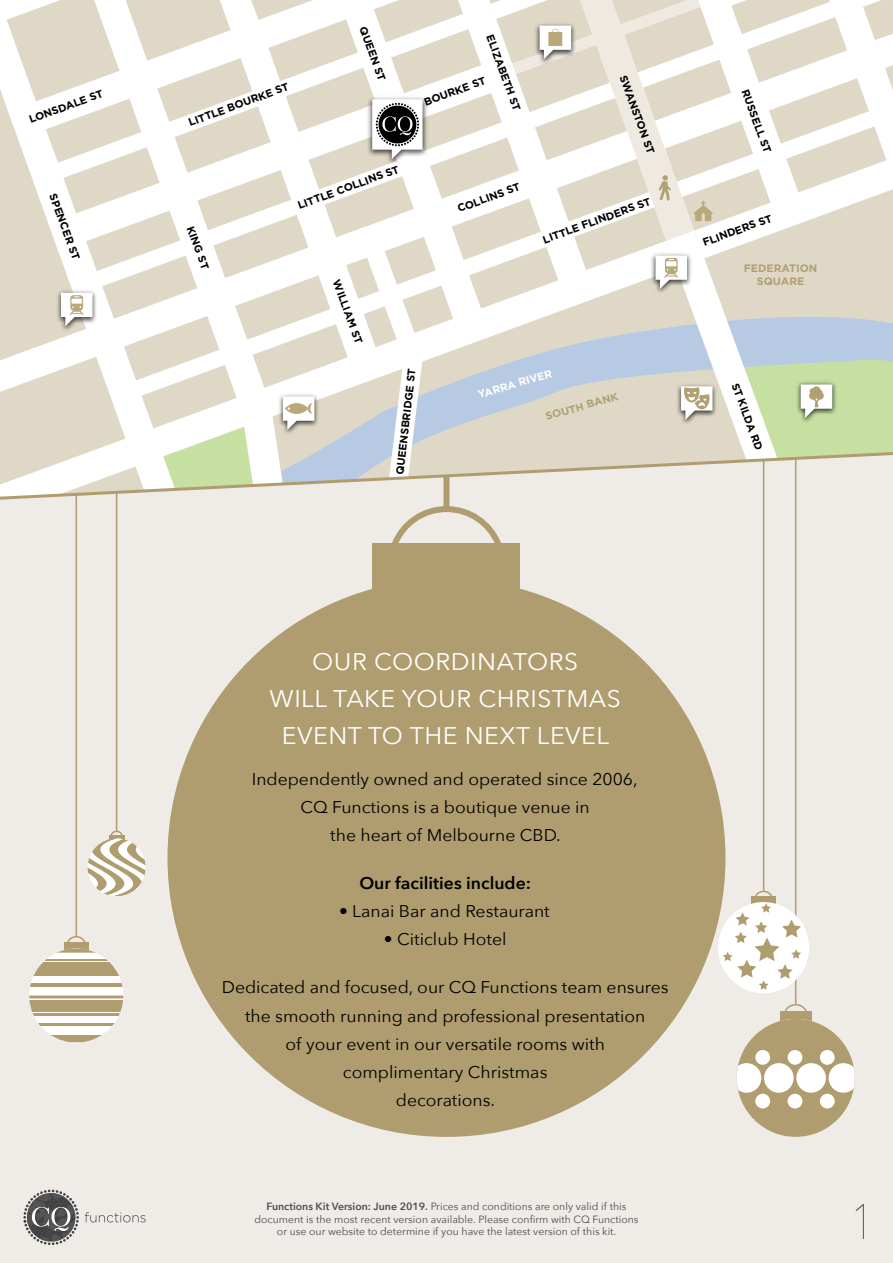
<style>
.page{position:relative;width:893px;height:1263px;background:#fff}
.page>*{position:absolute;margin:0;border:0;box-sizing:border-box;transform-origin:0 0}
.t1{font:200 49.5px "Avenir Next";color:#4d4d4f}
.t2{font:24px/37.5px "Avenir Next";letter-spacing:.02em;color:#fff;text-align:center;scale:1.04 1}
.t3{font:16.95px/28px "Avenir Next";color:#000;text-align:center;scale:1.04 1}
.t4{font:600 16.95px "Avenir Next";color:#000;scale:1.04 1}
.t5{font:700 10.8px "Gotham";color:#000}
.t6{font:700 10.8px/12.9px "Gotham";color:#b0a073;text-align:center}
.t7{font:700 10.8px "Gotham";color:#fff}
.t8{font:10.5px/12.6px "Avenir Next";color:#4d4d4f;text-align:center}
.s1{font-weight:600}
</style>
<div class="page">
<div style="left:0;top:428px;width:893px;height:835px;background:#efebe7"></div>
<div style="left:780px;top:1011px;width:31px;height:10px;background:#af9d6f"></div>
<svg style="left:784px;top:1003px;width:23px;height:8px"></svg>
<hr style="left:795px;top:410px;width:1px;height:594px;background:#af9d6f">
<div style="left:737px;top:1019px;width:118px;height:118px;background:#af9d6f;border-radius:50%"></div>
<svg style="left:737px;top:1063px;width:24px;height:30px"></svg>
<div style="left:764px;top:1063px;width:30px;height:30px;background:#fff;border-radius:50%"></div>
<div style="left:796px;top:1063px;width:30px;height:30px;background:#fff;border-radius:50%"></div>
<svg style="left:829px;top:1063px;width:26px;height:30px"></svg>
<div style="left:755px;top:1050px;width:15px;height:15px;background:#fff;border-radius:50%"></div>
<div style="left:755px;top:1094px;width:15px;height:14px;background:#fff;border-radius:50%"></div>
<div style="left:788px;top:1050px;width:14px;height:15px;background:#fff;border-radius:50%"></div>
<div style="left:788px;top:1094px;width:14px;height:14px;background:#fff;border-radius:50%"></div>
<div style="left:820px;top:1050px;width:15px;height:15px;background:#fff;border-radius:50%"></div>
<div style="left:820px;top:1094px;width:15px;height:14px;background:#fff;border-radius:50%"></div>
<hr style="left:763px;top:387px;width:1px;height:504px;background:#af9d6f">
<div style="left:718px;top:902px;width:91px;height:91px;background:#fff;border-radius:50%"></div>
<svg style="left:723px;top:890px;width:78px;height:100px"></svg>
<hr style="left:116px;top:368px;width:1px;height:463px;background:#af9d6f">
<svg style="left:88px;top:830px;width:57px;height:66px"></svg>
<hr style="left:76px;top:492px;width:1px;height:444px;background:#af9d6f">
<div style="left:29px;top:948px;width:94px;height:94px;background:#fff;border-radius:50%"></div>
<svg style="left:56px;top:935px;width:40px;height:18px"></svg>
<svg style="left:33px;top:962px;width:86px;height:14px"></svg>
<hr style="left:29px;top:983px;width:94px;height:4px;background:#af9d6f">
<div style="left:29px;top:1000px;width:94px;height:11px;background:#af9d6f"></div>
<hr style="left:29px;top:1023px;width:94px;height:3px;background:#af9d6f">
<svg style="left:29px;top:995px;width:94px;height:3px"></svg>
<hr style="left:29px;top:1013px;width:94px;height:2px;background:#af9d6f">
<hr style="left:29px;top:959px;width:94px;height:2px;background:#af9d6f">
<svg style="left:51px;top:1035px;width:51px;height:7px"></svg>
<div style="left:167px;top:579px;width:558px;height:558px;background:#af9d6f;border-radius:50%"></div>
<svg style="left:506px;top:213px;width:387px;height:199px;background:#cfd2d2"></svg>
<svg style="left:5px;top:160px;width:344px;height:289px"></svg>
<svg style="left:118px;top:160px;width:231px;height:252px"></svg>
<svg style="left:219px;top:160px;width:289px;height:200px"></svg>
<svg style="left:326px;top:160px;width:289px;height:167px"></svg>
<svg style="left:432px;top:160px;width:59px;height:62px"></svg>
<svg style="left:491px;top:160px;width:151px;height:124px"></svg>
<svg style="left:539px;top:160px;width:117px;height:93px"></svg>
<svg style="left:656px;top:160px;width:237px;height:53px"></svg>
<svg style="left:642px;top:198px;width:225px;height:251px"></svg>
<img style="left:365px;top:160px;width:65px;height:8px">
<img style="left:649px;top:250px;width:45px;height:48px">
<img style="left:674px;top:381px;width:46px;height:48px">
<svg style="left:656px;top:256px;width:31px;height:33px"></svg>
<img style="left:54px;top:287px;width:46px;height:48px">
<img style="left:276px;top:391px;width:46px;height:48px">
<svg style="left:283px;top:396px;width:31px;height:34px"></svg>
<svg style="left:0;top:0;width:893px;height:160px"></svg>
<svg style="left:61px;top:293px;width:31px;height:33px"></svg>
<svg style="left:681px;top:386px;width:31px;height:34px"></svg>
<svg style="left:722px;top:335px;width:171px;height:114px;background:#ccdec0"></svg>
<svg style="left:659px;top:175px;width:12px;height:26px"></svg>
<div style="left:372px;top:543px;width:148px;height:47px;background:#af9d6f"></div>
<svg style="left:349px;top:222px;width:157px;height:321px"></svg>
<div style="left:443px;top:476px;width:6px;height:31px;background:#af9d6f"></div>
<svg style="left:0;top:449px;width:893px;height:53px"></svg>
<svg style="left:85px;top:1212px;width:61px;height:10px"></svg>
<svg style="left:23px;top:1189px;width:56px;height:56px"></svg>
<p class="t5" style="left:27px;top:114px;width:79px;rotate:-20deg">LONSDALE ST</p>
<p class="t5" style="left:59px;top:192px;width:71px;rotate:70deg">SPENCER ST</p>
<p class="t5" style="left:187px;top:117px;width:108px;rotate:-20deg">LITTLE BOURKE ST</p>
<p class="t5" style="left:369px;top:25px;width:59px;rotate:70deg">QUEEN ST</p>
<p class="t5" style="left:196px;top:224px;width:47px;rotate:70deg">KING ST</p>
<p class="t5" style="left:296px;top:200px;width:109px;rotate:-20deg">LITTLE COLLINS ST</p>
<p class="t5" style="left:342px;top:278px;width:69px;rotate:70deg">WILLIAM ST</p>
<p class="t5" style="left:496px;top:33px;width:82px;rotate:70deg">ELIZABETH ST</p>
<p class="t5" style="left:422px;top:97px;width:66px;rotate:-20deg">BOURKE ST</p>
<p class="t5" style="left:456px;top:203px;width:68px;rotate:-20deg">COLLINS ST</p>
<p class="t5" style="left:629px;top:74px;width:84px;rotate:70deg">SWANSTON ST</p>
<p class="t5" style="left:541px;top:234px;width:116px;rotate:-20deg">LITTLE FLINDERS ST</p>
<p class="t5" style="left:393px;top:474px;width:109px;rotate:-83deg">QUEENSBRIDGE ST</p>
<p class="t7" style="left:476px;top:388px;width:78px;rotate:-16deg">YARRA RIVER</p>
<p class="t6" style="left:544px;top:410px;width:77px;rotate:-16deg">SOUTH BANK</p>
<p class="t5" style="left:751px;top:88px;width:68px;rotate:70deg">RUSSELL ST</p>
<p class="t5" style="left:701px;top:237px;width:75px;rotate:-20deg">FLINDERS ST</p>
<p class="t6" style="left:744px;top:262px;width:75px">FEDERATION<br>SQUARE</p>
<p class="t5" style="left:741px;top:381px;width:72px;rotate:70deg">ST KILDA RD</p>
<h2 class="t2" style="left:270px;top:641px;width:339px">OUR COORDINATORS<br>WILL TAKE YOUR CHRISTMAS<br>EVENT TO THE NEXT LEVEL</h2>
<p class="t3" style="left:252px;top:764px;width:372px">Independently owned and operated since 2006,<br>CQ Functions is a boutique venue in<br>the heart of Melbourne CBD.</p>
<p class="t4" style="left:359px;top:868px;width:167px">Our facilities include:</p>
<p class="t3" style="left:339px;top:896px;width:204px">• Lanai Bar and Restaurant</p>
<p class="t3" style="left:384px;top:924px;width:119px">• Citiclub Hotel</p>
<p class="t3" style="left:222px;top:973px;width:431px">Dedicated and focused, our CQ Functions team ensures the smooth running and professional presentation<br>of your event in our versatile rooms with<br>complimentary Christmas<br>decorations.</p>
<p class="t8" style="left:254px;top:1199px;width:386px"><span class="s1">Functions Kit Version: June 2019.</span> Prices and conditions are only valid if this document is the most recent version available. Please confirm with CQ Functions or use our website to determine if you have the latest version of this kit.</p>
<h1 class="t1" style="left:848px;top:1179px;width:29px">1</h1>
</div>
